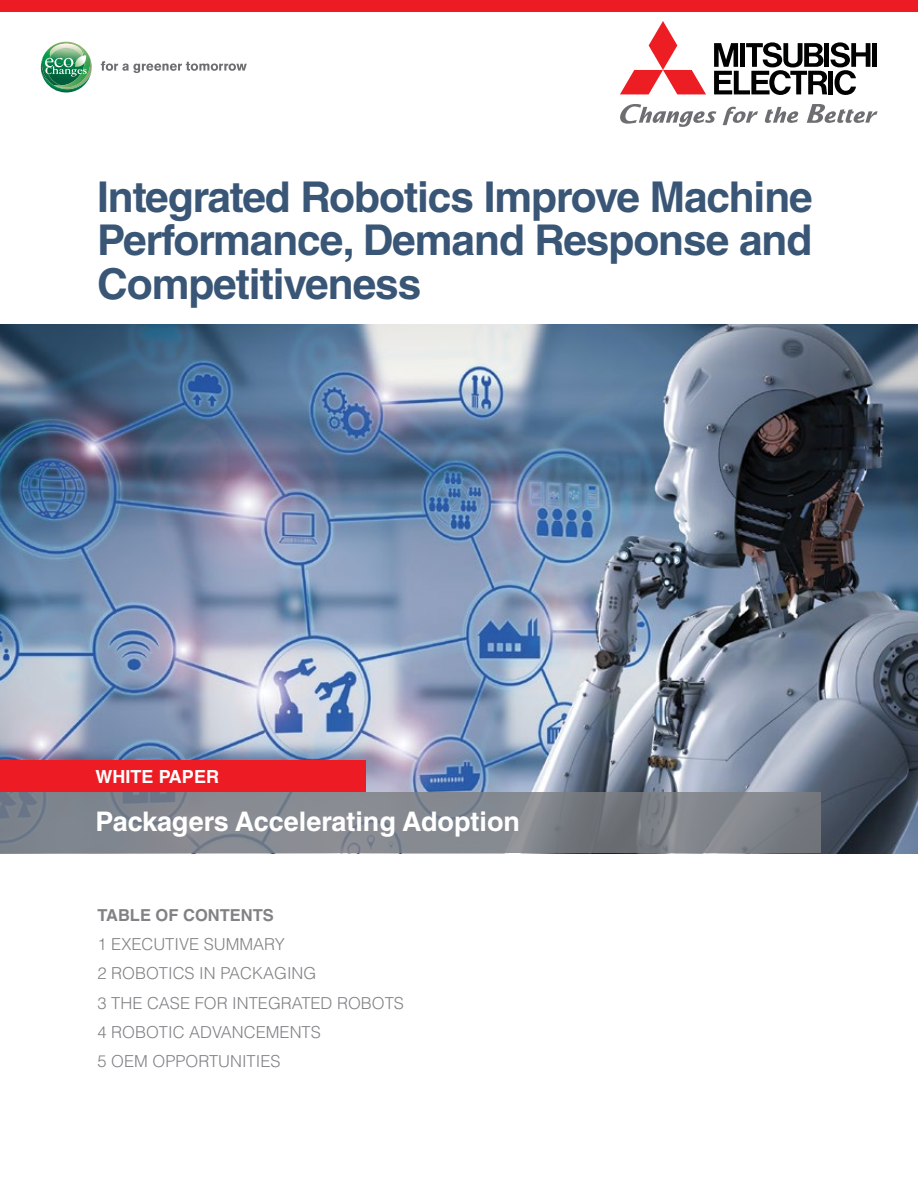
<style>
.page{position:relative;width:918px;height:1188px;background:#fff}
.page>*{position:absolute;margin:0;border:0;box-sizing:border-box;transform-origin:0 0}
.t1{font:700 42.45px/43.5px "Helvetica LT Std";letter-spacing:-.025em;color:#3a5676;text-align:justify}
.t2{font:700 27px "Helvetica LT Std";color:#fff}
.t3{font:700 18px "Helvetica LT Std";color:#fff}
.t4{font:300 16.5px/29.2px "Helvetica LT Std";color:#808285}
.t5{font:700 16.5px "Helvetica LT Std";color:#808285}
</style>
<div class="page">
<img style="left:1px;top:324px;width:917px;height:529px">
<div style="left:0;top:761px;width:366px;height:31px;background:#ed1c24"></div>
<div style="left:0;top:0;width:918px;height:12px;background:#ed1c24"></div>
<svg style="left:723px;top:107px;width:35px;height:18px"></svg>
<svg style="left:807px;top:104px;width:71px;height:19px"></svg>
<svg style="left:620px;top:104px;width:96px;height:23px"></svg>
<svg style="left:765px;top:107px;width:33px;height:16px"></svg>
<svg style="left:620px;top:21px;width:86px;height:73px"></svg>
<div style="left:872px;top:43px;width:5px;height:24px;background:#000101"></div>
<svg style="left:714px;top:42px;width:156px;height:53px"></svg>
<svg style="left:101px;top:61px;width:146px;height:12px"></svg>
<svg style="left:41px;top:42px;width:51px;height:51px"></svg>
<svg style="left:0;top:792px;width:821px;height:61px;background:#80848b"></svg>
<h1 class="t1" style="left:97px;top:175px;width:717px">Integrated Robotics Improve Machine Performance, Demand Response and Competitiveness</h1>
<p class="t3" style="left:95px;top:766px;width:125px">WHITE PAPER</p>
<h2 class="t2" style="left:95px;top:805px;width:426px">Packagers Accelerating Adoption</h2>
<p class="t5" style="left:98px;top:905px;width:178px">TABLE OF CONTENTS</p>
<p class="t4" style="left:98px;top:929px;width:308px">1 EXECUTIVE SUMMARY<br>2 ROBOTICS IN PACKAGING<br>3 THE CASE FOR INTEGRATED ROBOTS<br>4 ROBOTIC ADVANCEMENTS<br>5 OEM OPPORTUNITIES</p>
</div>
